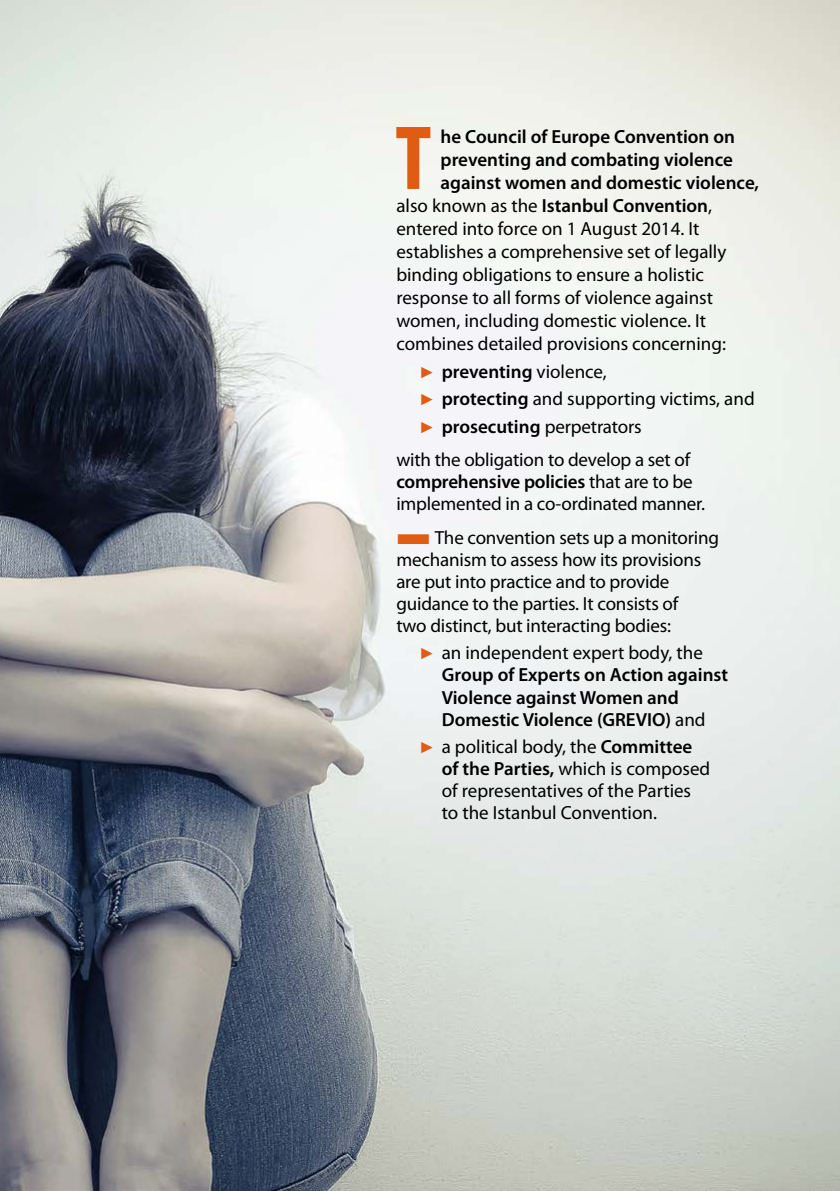
<style>
.page{position:relative;width:840px;height:1191px;background:#fff}
.page>*{position:absolute;margin:0;border:0;box-sizing:border-box;transform-origin:0 0}
.t1{font:700 condensed 91.8px "Myriad Pro";color:#e05c13}
.t2{font:19px/22px "Myriad Pro";color:#000}
.t3{font:600 19px/22px "Myriad Pro";color:#000}
.s1{font-weight:400}
.s2{font-family:"Arial";font-weight:400;font-size:16px;color:#e05c13}
.s3{font-family:"Arial";font-size:16px;color:#e05c13}
.s4{font-weight:600}
.s5{color:#e05c13}
</style>
<div class="page">
<img style="left:0;top:0;width:839px;height:1191px">
<p class="t1" style="left:395px;top:101px;width:38px">T</p>
<p class="t3" style="left:440px;top:125px;width:296px">he Council of Europe Convention on</p>
<p class="t3" style="left:440px;top:148px;width:294px">preventing and combating violence</p>
<p class="t3" style="left:440px;top:171px;width:320px">against women and domestic violence,</p>
<p class="t3" style="left:396px;top:194px;width:317px"><span class="s1">also known as the</span> Istanbul Convention<span class="s1">,</span></p>
<p class="t2" style="left:396px;top:217px;width:304px">entered into force on 1 August 2014. It</p>
<p class="t2" style="left:396px;top:240px;width:331px">establishes a comprehensive set of legally</p>
<p class="t2" style="left:396px;top:263px;width:309px">binding obligations to ensure a holistic</p>
<p class="t2" style="left:396px;top:286px;width:318px">response to all forms of violence against</p>
<p class="t2" style="left:396px;top:309px;width:311px">women, including domestic violence. It</p>
<p class="t2" style="left:396px;top:332px;width:331px">combines detailed provisions concerning:</p>
<p class="t3" style="left:419px;top:360px;width:189px"><span class="s2">►</span> preventing <span class="s1">violence,</span></p>
<p class="t2" style="left:419px;top:388px;width:337px"><span class="s3">►</span> <span class="s4">protecting</span> and supporting victims, and</p>
<p class="t2" style="left:419px;top:415px;width:224px"><span class="s3">►</span> <span class="s4">prosecuting</span> perpetrators</p>
<p class="t2" style="left:396px;top:449px;width:310px">with the obligation to develop a set of <span class="s4">comprehensive policies</span> that are to be implemented in a co-ordinated manner.</p>
<p class="t2" style="left:396px;top:526px;width:324px"><span class="s5">■</span>The convention sets up a monitoring mechanism to assess how its provisions are put into practice and to provide guidance to the parties. It consists of<br>two distinct, but interacting bodies:</p>
<p class="t3" style="left:441px;top:641px;width:288px;text-indent:-23px"><span class="s2">►</span> <span class="s1">an independent expert body, the<br></span>Group of Experts on Action against<br>Violence against Women and<br>Domestic Violence (GREVIO) <span class="s1">and</span></p>
<p class="t2" style="left:441px;top:735px;width:270px;text-indent:-23px"><span class="s3">►</span> a political body, the <span class="s4">Committee of the Parties,</span> which is composed of representatives of the Parties to the Istanbul Convention.</p>
</div>
